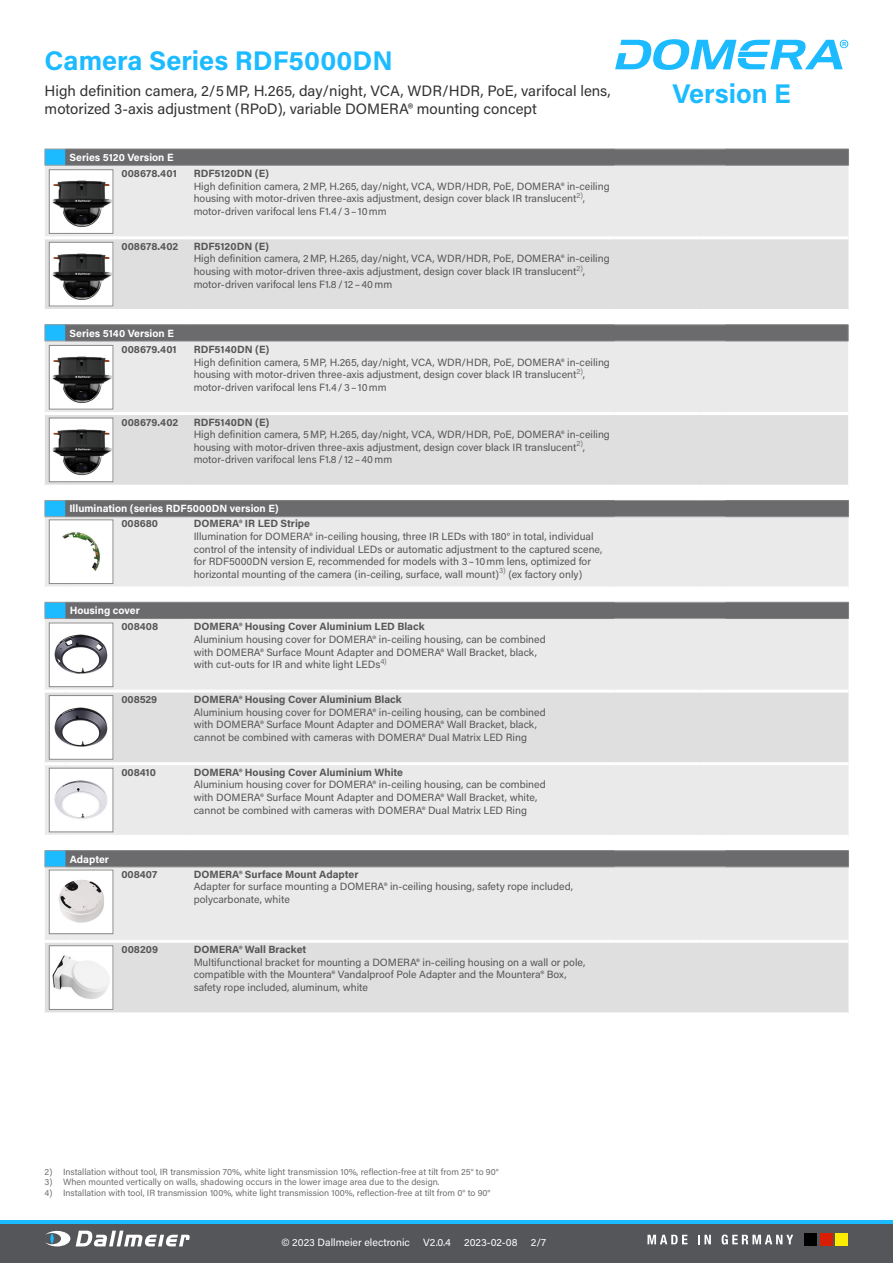
<style>
.page{position:relative;width:893px;height:1263px;background:#fff}
.page>*{position:absolute;margin:0;border:0;box-sizing:border-box;transform-origin:0 0}
.t1{font:700 27px "Acumin Pro";color:#1cbbff}
.t2{font:15px/18px "Acumin Pro";color:#333}
.t3{font:10.5px/12.6px "Acumin Pro";color:#565656}
.t4{font:700 10.5px "Acumin Pro";color:#565656}
.t5{font:700 10.5px "Acumin Pro";color:#fff}
.t6{font:10.5px "Acumin Pro";color:#fff}
.t7{font:9px "Acumin Pro";color:#6f6f6e}
</style>
<div class="page">
<svg style="left:0;top:1220px;width:893px;height:5px;background:#27a6de"></svg>
<div style="left:0;top:1225px;width:893px;height:38px;background:#55565a"></div>
<svg style="left:76px;top:1230px;width:114px;height:16px"></svg>
<svg style="left:45px;top:1231px;width:25px;height:15px"></svg>
<svg style="left:50px;top:1233px;width:4px;height:11px"></svg>
<div style="left:804px;top:1233px;width:13px;height:13px;background:#000"></div>
<div style="left:820px;top:1233px;width:13px;height:13px;background:#d91e04"></div>
<div style="left:835px;top:1233px;width:13px;height:13px;background:#ffed00"></div>
<svg style="left:647px;top:1235px;width:40px;height:9px"></svg>
<svg style="left:698px;top:1235px;width:13px;height:9px"></svg>
<svg style="left:722px;top:1234px;width:71px;height:10px"></svg>
<svg style="left:615px;top:39px;width:233px;height:31px"></svg>
<div style="left:45px;top:166px;width:803px;height:70px;background:#eaeaea"></div>
<div style="left:45px;top:239px;width:803px;height:70px;background:#dfdfe0"></div>
<svg style="left:45px;top:149px;width:804px;height:17px;background:#6c7074"></svg>
<hr style="left:725px;top:165px;width:124px;height:1px;background:#808080">
<img style="left:51px;top:171px;width:60px;height:61px">
<div style="left:49px;top:169px;width:64px;height:65px;border:1px solid #878786"></div>
<img style="left:51px;top:244px;width:60px;height:60px">
<div style="left:49px;top:242px;width:64px;height:64px;border:1px solid #878786"></div>
<div style="left:45px;top:342px;width:803px;height:70px;background:#eaeaea"></div>
<div style="left:45px;top:415px;width:803px;height:70px;background:#dfdfe0"></div>
<svg style="left:45px;top:324px;width:804px;height:18px;background:#707478"></svg>
<hr style="left:725px;top:341px;width:123px;height:1px;background:#808080">
<img style="left:51px;top:347px;width:60px;height:60px">
<div style="left:49px;top:345px;width:64px;height:64px;border:1px solid #878786"></div>
<img style="left:51px;top:420px;width:60px;height:60px">
<div style="left:49px;top:418px;width:64px;height:64px;border:1px solid #878786"></div>
<div style="left:45px;top:517px;width:803px;height:69px;background:#eaeaea"></div>
<svg style="left:45px;top:500px;width:804px;height:17px;background:#6c7074"></svg>
<hr style="left:725px;top:516px;width:124px;height:1px;background:#808080">
<img style="left:51px;top:522px;width:60px;height:60px">
<div style="left:49px;top:520px;width:64px;height:64px;border:1px solid #878786"></div>
<div style="left:45px;top:619px;width:803px;height:216px;background:#eaeaea"></div>
<div style="left:45px;top:693px;width:803px;height:69px;background:#dfdfe0"></div>
<svg style="left:45px;top:602px;width:804px;height:17px;background:#6c6f74"></svg>
<hr style="left:725px;top:618px;width:124px;height:1px;background:#808080">
<hr style="left:615px;top:690px;width:85px;height:3px;background:#fff">
<hr style="left:700px;top:690px;width:25px;height:3px;background:#fff">
<hr style="left:45px;top:690px;width:20px;height:3px;background:#fff">
<hr style="left:65px;top:690px;width:52px;height:3px;background:#fff">
<hr style="left:117px;top:690px;width:72px;height:3px;background:#fff">
<hr style="left:189px;top:690px;width:426px;height:3px;background:#fff">
<hr style="left:725px;top:690px;width:123px;height:3px;background:#fff">
<hr style="left:45px;top:762px;width:20px;height:3px;background:#fff">
<hr style="left:65px;top:762px;width:52px;height:3px;background:#fff">
<hr style="left:117px;top:762px;width:72px;height:3px;background:#fff">
<hr style="left:189px;top:762px;width:426px;height:3px;background:#fff">
<hr style="left:615px;top:762px;width:85px;height:3px;background:#fff">
<hr style="left:700px;top:762px;width:25px;height:3px;background:#fff">
<hr style="left:725px;top:762px;width:123px;height:3px;background:#fff">
<img style="left:51px;top:625px;width:60px;height:60px">
<div style="left:49px;top:623px;width:64px;height:64px;border:1px solid #878786"></div>
<img style="left:51px;top:697px;width:60px;height:60px">
<div style="left:49px;top:695px;width:64px;height:64px;border:1px solid #878786"></div>
<img style="left:51px;top:770px;width:60px;height:60px">
<div style="left:49px;top:768px;width:64px;height:64px;border:1px solid #878786"></div>
<div style="left:45px;top:867px;width:803px;height:73px;background:#eaeaea"></div>
<div style="left:45px;top:943px;width:803px;height:69px;background:#dfdfe0"></div>
<svg style="left:45px;top:850px;width:804px;height:17px;background:#6c7074"></svg>
<hr style="left:725px;top:866px;width:124px;height:1px;background:#808080">
<img style="left:51px;top:872px;width:60px;height:60px">
<div style="left:49px;top:870px;width:64px;height:64px;border:1px solid #878786"></div>
<img style="left:51px;top:947px;width:60px;height:61px">
<div style="left:49px;top:945px;width:64px;height:65px;border:1px solid #878786"></div>
<h1 class="t1" style="left:45px;top:41px;width:350px">Camera Series RDF5000DN</h1>
<h2 class="t2" style="left:45px;top:81px;width:568px">High definition camera, 2/5MP, H.265, day/night, VCA, WDR/HDR, PoE, varifocal lens, motorized 3-axis adjustment (RPoD), variable DOMERA® mounting concept</h2>
<p class="t5" style="left:69px;top:150px;width:106px">Series 5120 Version E</p>
<p class="t4" style="left:121px;top:166px;width:57px">008678.401</p>
<p class="t4" style="left:194px;top:166px;width:77px">RDF5120DN (E)</p>
<p class="t3" style="left:194px;top:179px;width:418px">High definition camera, 2MP, H.265, day/night, VCA, WDR/HDR, PoE, DOMERA® in-ceiling housing with motor-driven three-axis adjustment, design cover black IR translucent<sup>2)</sup>, motor-driven varifocal lens F1.4/3–10mm</p>
<p class="t4" style="left:121px;top:239px;width:59px">008678.402</p>
<p class="t4" style="left:194px;top:239px;width:77px">RDF5120DN (E)</p>
<p class="t3" style="left:194px;top:252px;width:418px">High definition camera, 2MP, H.265, day/night, VCA, WDR/HDR, PoE, DOMERA® in-ceiling housing with motor-driven three-axis adjustment, design cover black IR translucent<sup>2)</sup>, motor-driven varifocal lens F1.8/ 12–40mm</p>
<p class="t5" style="left:69px;top:326px;width:106px">Series 5140 Version E</p>
<p class="t4" style="left:121px;top:342px;width:57px">008679.401</p>
<p class="t4" style="left:194px;top:342px;width:77px">RDF5140DN (E)</p>
<p class="t3" style="left:194px;top:355px;width:418px">High definition camera, 5MP, H.265, day/night, VCA, WDR/HDR, PoE, DOMERA® in-ceiling housing with motor-driven three-axis adjustment, design cover black IR translucent<sup>2)</sup>, motor-driven varifocal lens F1.4/3–10mm</p>
<p class="t4" style="left:121px;top:414px;width:59px">008679.402</p>
<p class="t4" style="left:194px;top:414px;width:77px">RDF5140DN (E)</p>
<p class="t3" style="left:194px;top:428px;width:418px">High definition camera, 5MP, H.265, day/night, VCA, WDR/HDR, PoE, DOMERA® in-ceiling housing with motor-driven three-axis adjustment, design cover black IR translucent<sup>2)</sup>, motor-driven varifocal lens F1.8/ 12–40mm</p>
<p class="t5" style="left:69px;top:501px;width:211px">Illumination (series RDF5000DN version E)</p>
<p class="t4" style="left:121px;top:516px;width:38px">008680</p>
<p class="t4" style="left:194px;top:516px;width:118px">DOMERA® IR LED Stripe</p>
<p class="t3" style="left:194px;top:530px;width:410px">Illumination for DOMERA® in-ceiling housing, three IR LEDs with 180° in total, individual control of the intensity of individual LEDs or automatic adjustment to the captured scene, for RDF5000DN version E, recommended for models with 3–10mm lens, optimized for horizontal mounting of the camera (in-ceiling, surface, wall mount)<sup>3)</sup> (ex factory only)</p>
<p class="t5" style="left:70px;top:603px;width:72px">Housing cover</p>
<p class="t4" style="left:121px;top:619px;width:38px">008408</p>
<p class="t4" style="left:194px;top:619px;width:232px">DOMERA® Housing Cover Aluminium LED Black</p>
<p class="t3" style="left:194px;top:633px;width:354px">Aluminium housing cover for DOMERA® in-ceiling housing, can be combined with DOMERA® Surface Mount Adapter and DOMERA® Wall Bracket, black, with cut-outs for IR and white light LEDs<sup>4)</sup></p>
<p class="t4" style="left:121px;top:692px;width:37px">008529</p>
<p class="t4" style="left:194px;top:692px;width:210px">DOMERA® Housing Cover Aluminium Black</p>
<p class="t3" style="left:194px;top:705px;width:354px">Aluminium housing cover for DOMERA® in-ceiling housing, can be combined with DOMERA® Surface Mount Adapter and DOMERA® Wall Bracket, black, cannot be combined with cameras with DOMERA® Dual Matrix LED Ring</p>
<p class="t4" style="left:121px;top:765px;width:36px">008410</p>
<p class="t4" style="left:194px;top:765px;width:211px">DOMERA® Housing Cover Aluminium White</p>
<p class="t3" style="left:194px;top:778px;width:354px">Aluminium housing cover for DOMERA® in-ceiling housing, can be combined with DOMERA® Surface Mount Adapter and DOMERA® Wall Bracket, white, cannot be combined with cameras with DOMERA® Dual Matrix LED Ring</p>
<p class="t5" style="left:70px;top:851px;width:41px">Adapter</p>
<p class="t4" style="left:121px;top:866px;width:38px">008407</p>
<p class="t4" style="left:194px;top:866px;width:166px">DOMERA® Surface Mount Adapter</p>
<p class="t3" style="left:194px;top:880px;width:381px">Adapter for surface mounting a DOMERA® in-ceiling housing, safety rope included, polycarbonate, white</p>
<p class="t4" style="left:121px;top:942px;width:38px">008209</p>
<p class="t4" style="left:194px;top:942px;width:114px">DOMERA® Wall Bracket</p>
<p class="t3" style="left:194px;top:955px;width:393px">Multifunctional bracket for mounting a DOMERA® in-ceiling housing on a wall or pole, compatible with the Mountera® Vandalproof Pole Adapter and the Mountera® Box, safety rope included, aluminum, white</p>
<h1 class="t1" style="left:672px;top:75px;width:120px">Version E</h1>
<p class="t7" style="left:45px;top:1165px;width:456px">2) Installation without tool, IR transmission 70%, white light transmission 10%, reflection-free at tilt from 25° to 90°</p>
<p class="t7" style="left:45px;top:1176px;width:396px">3) When mounted vertically on walls, shadowing occurs in the lower image area due to the design.</p>
<p class="t7" style="left:45px;top:1187px;width:447px">4) Installation with tool, IR transmission 100%, white light transmission 100%, reflection-free at tilt from 0° to 90°</p>
<p class="t6" style="left:281px;top:1235px;width:130px">© 2023 Dallmeier electronic</p>
<p class="t6" style="left:423px;top:1235px;width:29px">V2.0.4</p>
<p class="t6" style="left:464px;top:1235px;width:55px">2023-02-08</p>
<p class="t6" style="left:531px;top:1235px;width:17px">2/7</p>
</div>
